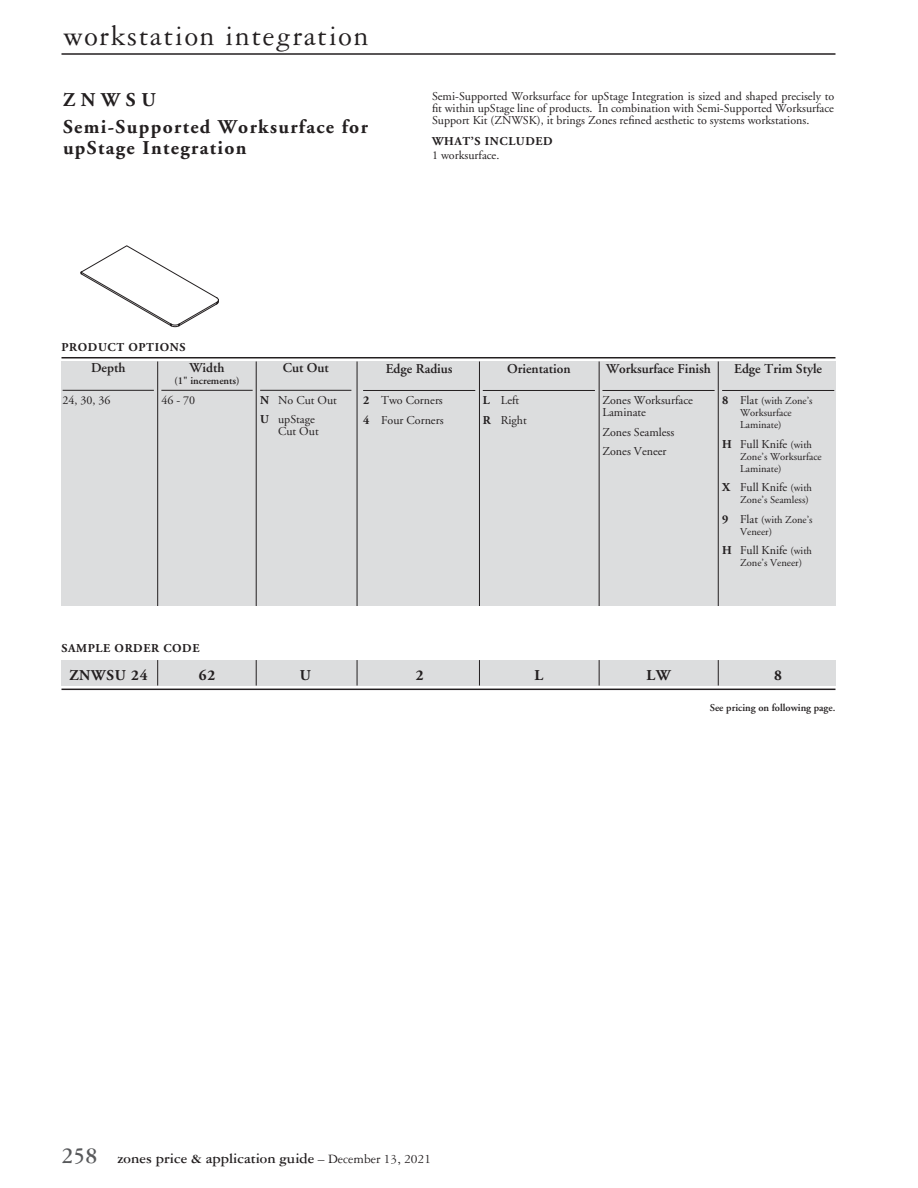
<style>
.page{position:relative;width:918px;height:1188px;background:#fff}
.page>*{position:absolute;margin:0;border:0;box-sizing:border-box;transform-origin:0 0}
.t1{font:30px "Garamond Three";letter-spacing:.05em;color:#231f20}
.t2{font:700 19.5px/27px "Adobe Garamond";letter-spacing:.07em;color:#231f20}
.t3{font:700 15px "Garamond Three";color:#231f20}
.t4{font:700 15px "Adobe Garamond";letter-spacing:.05em;color:#231f20}
.t5{font:600 13.5px "Adobe Garamond";color:#231f20}
.t6{font:12px/19.5px "Adobe Garamond";color:#231f20}
.t7{font:700 12px "Adobe Garamond";letter-spacing:.05em;color:#231f20}
.t8{font:10.5px/12px "Adobe Garamond";color:#231f20}
.t9{font:600 10.5px "Adobe Garamond";color:#231f20}
.s1{font-weight:700}
.s2{font-weight:700;font-size:12px}
.s3{font-size:12px}
.s4{font-size:10.5px}
.s5{font-size:24px;color:#58595b}
.s6{font-weight:400;font-size:13.5px}
</style>
<div class="page">
<hr style="left:62px;top:53px;width:774px;height:2px;background:#231f20">
<svg style="left:81px;top:246px;width:138px;height:82px"></svg>
<div style="left:362px;top:362px;width:473px;height:244px;background:#dcddde"></div>
<hr style="left:363px;top:390px;width:112px;height:1px;background:#231f20">
<hr style="left:483px;top:390px;width:112px;height:1px;background:#231f20">
<hr style="left:602px;top:390px;width:113px;height:1px;background:#231f20">
<hr style="left:722px;top:390px;width:112px;height:1px;background:#231f20">
<div style="left:62px;top:362px;width:291px;height:244px;background:#dcddde"></div>
<hr style="left:63px;top:390px;width:91px;height:1px;background:#231f20">
<hr style="left:161px;top:390px;width:92px;height:1px;background:#231f20">
<hr style="left:260px;top:390px;width:91px;height:1px;background:#231f20">
<hr style="left:62px;top:357px;width:774px;height:1px;background:#231f20">
<hr style="left:357px;top:362px;width:1px;height:244px;background:#231f20">
<hr style="left:62px;top:689px;width:774px;height:1px;background:#231f20">
<div style="left:362px;top:660px;width:474px;height:26px;background:#dcddde"></div>
<div style="left:62px;top:660px;width:291px;height:26px;background:#dcddde"></div>
<svg style="left:357px;top:660px;width:1px;height:26px"></svg>
<hr style="left:718px;top:362px;width:1px;height:244px;background:#231f20">
<svg style="left:718px;top:660px;width:1px;height:26px"></svg>
<hr style="left:479px;top:362px;width:1px;height:244px;background:#231f20">
<svg style="left:479px;top:660px;width:1px;height:26px"></svg>
<hr style="left:599px;top:362px;width:1px;height:244px;background:#231f20">
<svg style="left:599px;top:660px;width:1px;height:26px"></svg>
<hr style="left:256px;top:362px;width:1px;height:244px;background:#231f20">
<svg style="left:256px;top:660px;width:1px;height:26px"></svg>
<hr style="left:157px;top:362px;width:1px;height:244px;background:#231f20">
<svg style="left:157px;top:660px;width:1px;height:26px"></svg>
<h1 class="t1" style="left:63px;top:20px;width:307px">workstation integration</h1>
<h2 class="t2" style="left:63px;top:86px;width:306px">ZNWSU<br>Semi-Supported Worksurface for</h2>
<h2 class="t2" style="left:63px;top:134px;width:185px">upStage Integration</h2>
<p class="t6" style="left:432px;top:91px;width:404px;line-height:12px;text-align:justify">Semi-Supported Worksurface for upStage Integration is sized and shaped precisely to fit within upStage line of products. In combination with Semi-Supported Worksurface Support Kit (ZNWSK), it brings Zones refined aesthetic to systems workstations.</p>
<p class="t7" style="left:432px;top:135px;width:122px">WHAT’S INCLUDED</p>
<p class="t6" style="left:432px;top:146px;width:67px">1 worksurface.</p>
<p class="t7" style="left:62px;top:340px;width:125px">PRODUCT OPTIONS</p>
<p class="t5" style="left:91px;top:361px;width:36px">Depth</p>
<p class="t6" style="left:63px;top:391px;width:49px">24, 30, 36</p>
<p class="t5" style="left:190px;top:361px;width:36px">Width</p>
<p class="t9" style="left:174px;top:375px;width:67px">(1" increments)</p>
<p class="t6" style="left:161px;top:391px;width:35px">46 - 70</p>
<p class="t5" style="left:283px;top:361px;width:48px">Cut Out</p>
<p class="t6" style="left:260px;top:391px;width:78px"><span class="s1">N</span> No Cut Out<br><span class="s1">U</span> upStage</p>
<p class="t6" style="left:278px;top:422px;width:42px">Cut Out</p>
<p class="t5" style="left:386px;top:361px;width:68px">Edge Radius</p>
<p class="t6" style="left:363px;top:391px;width:82px"><span class="s1">2</span> Two Corners<br><span class="s1">4</span> Four Corners</p>
<p class="t5" style="left:507px;top:361px;width:65px">Orientation</p>
<p class="t6" style="left:483px;top:391px;width:46px"><span class="s1">L</span> Left<br><span class="s1">R</span> Right</p>
<p class="t5" style="left:606px;top:361px;width:106px">Worksurface Finish</p>
<p class="t6" style="left:602px;top:395px;width:92px;line-height:12px">Zones Worksurface<br>Laminate</p>
<p class="t6" style="left:602px;top:422px;width:73px">Zones Seamless<br>Zones Veneer</p>
<p class="t5" style="left:734px;top:361px;width:89px">Edge Trim Style</p>
<p class="t8" style="left:740px;top:395px;width:74px;text-indent:-18px"><span class="s2">8</span> <span class="s3">Flat</span> (with Zone’s<br>Worksurface<br>Laminate)</p>
<p class="t6" style="left:722px;top:434px;width:91px"><span class="s1">H</span> Full Knife <span class="s4">(with</span></p>
<p class="t8" style="left:740px;top:451px;width:83px">Zone’s Worksurface<br>Laminate)</p>
<p class="t6" style="left:722px;top:478px;width:91px"><span class="s1">X</span> Full Knife <span class="s4">(with</span></p>
<p class="t8" style="left:722px;top:490px;width:92px;line-height:19.5px;text-indent:18px">Zone’s Seamless)<br><span class="s2">9</span> <span class="s3">Flat</span> (with Zone’s</p>
<p class="t8" style="left:740px;top:526px;width:33px">Veneer)</p>
<p class="t6" style="left:722px;top:541px;width:91px"><span class="s1">H</span> Full Knife <span class="s4">(with</span></p>
<p class="t8" style="left:740px;top:557px;width:63px">Zone’s Veneer)</p>
<p class="t7" style="left:62px;top:641px;width:140px">SAMPLE ORDER CODE</p>
<p class="t4" style="left:69px;top:667px;width:80px">ZNWSU 24</p>
<p class="t4" style="left:199px;top:667px;width:18px">62</p>
<p class="t4" style="left:300px;top:667px;width:13px">U</p>
<p class="t4" style="left:416px;top:667px;width:9px">2</p>
<p class="t4" style="left:535px;top:667px;width:10px">L</p>
<p class="t4" style="left:647px;top:667px;width:25px">LW</p>
<p class="t4" style="left:774px;top:667px;width:9px">8</p>
<p class="t9" style="left:710px;top:702px;width:127px">See pricing on following page.</p>
<p class="t3" style="left:62px;top:1150px;width:371px"><span class="s5">258</span> zones price &amp; application guide <span class="s6">– December 13, 2021</span></p>
</div>
